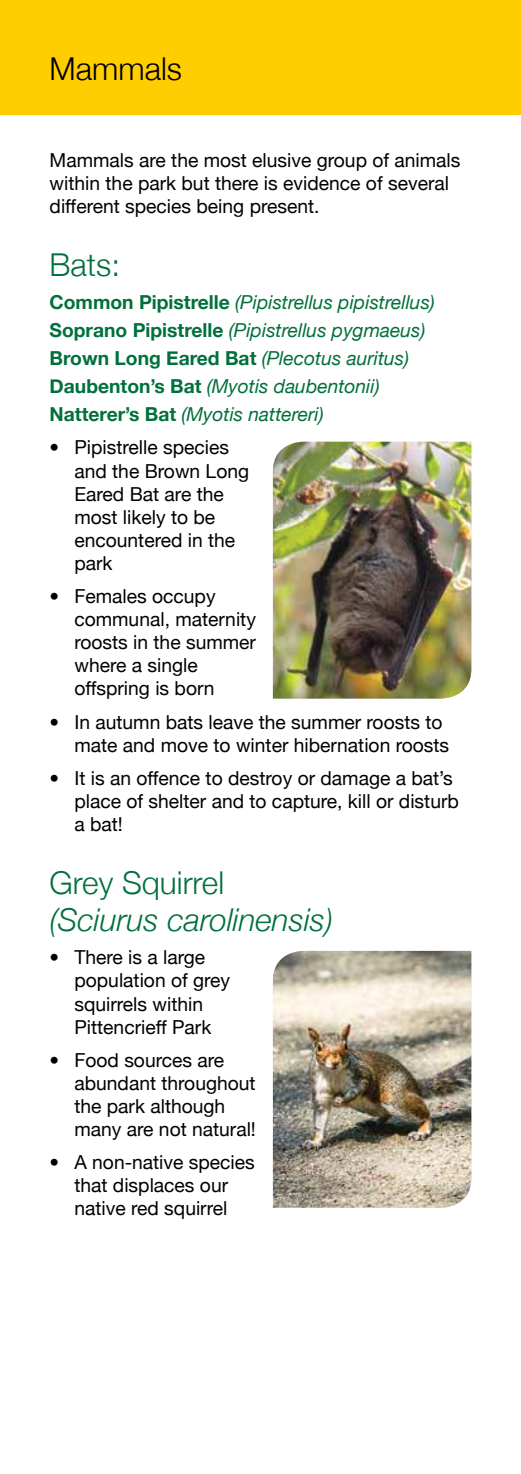
<style>
.page{position:relative;width:521px;height:1474px;background:#fff}
.page>*{position:absolute;margin:0;border:0;box-sizing:border-box;transform-origin:0 0}
.t1{font:italic 300 31.5px "Helvetica Neue";color:#00703c}
.t2{font:300 31.5px "Helvetica Neue";color:#00703c}
.t3{font:300 31.5px "Helvetica Neue";color:#000}
.t4{font:19.25px/23.1px "Helvetica Neue";color:#000}
.t5{font:italic 19.25px/28px "Helvetica Neue";color:#00703c}
.s1{font-weight:700;font-style:normal}
</style>
<div class="page">
<div style="left:0;top:0;width:521px;height:114px;background:#ffce02"></div>
<img style="left:273px;top:441px;width:198px;height:257px">
<img style="left:273px;top:950px;width:198px;height:257px">
<h1 class="t3" style="left:50px;top:50px;width:134px">Mammals</h1>
<p class="t4" style="left:50px;top:148px;width:412px">Mammals are the most elusive group of animals within the park but there is evidence of several different species being present.</p>
<h1 class="t2" style="left:50px;top:245px;width:72px">Bats:</h1>
<p class="t5" style="left:50px;top:288px;width:387px"><span class="s1">Common Pipistrelle</span> (Pipistrellus pipistrellus)<br><span class="s1">Soprano Pipistrelle</span> (Pipistrellus pygmaeus)<br><span class="s1">Brown Long Eared Bat</span> (Plecotus auritus)<br><span class="s1">Daubenton’s Bat</span> (Myotis daubentonii)<br><span class="s1">Natterer’s Bat</span> (Myotis nattereri)</p>
<p class="t4" style="left:74px;top:436px;width:176px;text-indent:-25px">• Pipistrelle species and the Brown Long<br>Eared Bat are the most likely to be encountered in the park</p>
<p class="t4" style="left:74px;top:584px;width:183px;text-indent:-25px">• Females occupy communal, maternity roosts in the summer where a single offspring is born</p>
<p class="t4" style="left:74px;top:710px;width:376px;text-indent:-25px">• In autumn bats leave the summer roosts to mate and move to winter hibernation roosts</p>
<p class="t4" style="left:74px;top:766px;width:386px;text-indent:-25px">• It is an offence to destroy or damage a bat’s place of shelter and to capture, kill or disturb a bat!</p>
<h1 class="t2" style="left:50px;top:863px;width:176px">Grey Squirrel</h1>
<h1 class="t1" style="left:50px;top:901px;width:285px">(Sciurus carolinensis)</h1>
<p class="t4" style="left:74px;top:945px;width:157px;text-indent:-25px">• There is a large population of grey squirrels within<br>Pittencrieff Park</p>
<p class="t4" style="left:74px;top:1048px;width:183px;text-indent:-25px">• Food sources are abundant throughout the park although many are not natural!</p>
<p class="t4" style="left:50px;top:1150px;width:207px;text-align:center">• A non-native species that displaces our native red squirrel</p>
</div>
